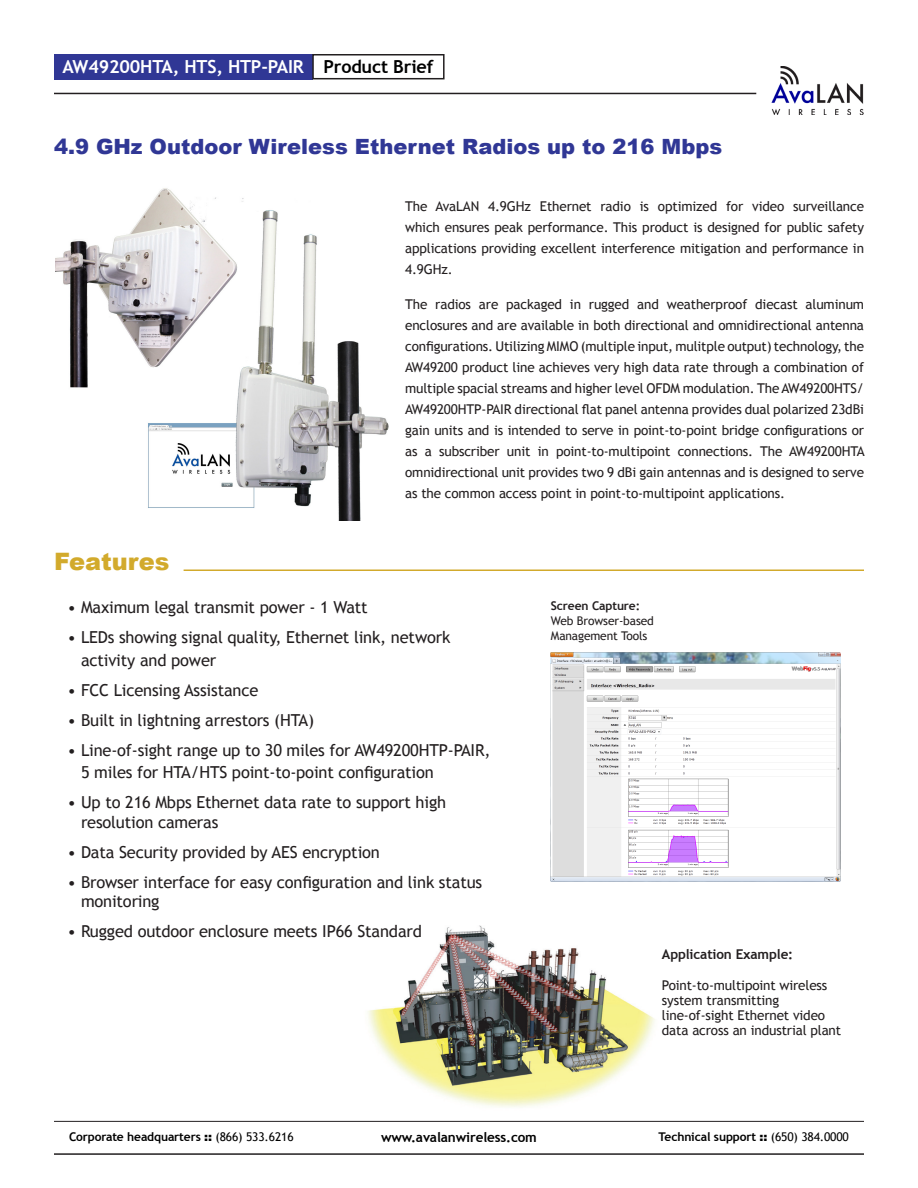
<style>
.page{position:relative;width:918px;height:1188px;background:#fff}
.page>*{position:absolute;margin:0;border:0;box-sizing:border-box;transform-origin:0 0}
.t1{font:900 24px "Arial";color:#d2aa2c}
.t2{font:900 21px "Arial";color:#303795}
.t3{font:700 18px "Trebuchet MS";letter-spacing:-.01em;color:#fff}
.t4{font:700 18px "Trebuchet MS";letter-spacing:-.01em;color:#000}
.t5{font:16.5px/22.5px "Trebuchet MS";letter-spacing:-.01em;color:#231f20}
.Justified_w_gap{font:13.5px/21px "Trebuchet MS";letter-spacing:-.01em;color:#231f20}
.t6{font:700 13.5px "Trebuchet MS";letter-spacing:-.01em;color:#000}
.t7{font:700 13.5px "Trebuchet MS";letter-spacing:-.01em;color:#231f20}
.t8{font:700 12px "Trebuchet MS";letter-spacing:-.01em;color:#000}
.t9{font:12px/15px "Trebuchet MS";letter-spacing:-.01em;color:#231f20}
.s1{font-weight:700}
.s2{font-family:"Arial";font-weight:900}
.s3{font-weight:400}
</style>
<div class="page">
<img style="left:367px;top:925px;width:288px;height:182px">
<img style="left:771px;top:66px;width:93px;height:49px">
<hr style="left:54px;top:93px;width:702px;height:1px;background:#231f20">
<hr style="left:184px;top:570px;width:680px;height:1px;background:#d2aa2c">
<hr style="left:54px;top:1121px;width:810px;height:1px;background:#231f20">
<hr style="left:54px;top:1153px;width:810px;height:2px;background:#231f20">
<div style="left:54px;top:54px;width:258px;height:25px;background:#303795"></div>
<div style="left:312px;top:54px;width:133px;height:25px;border:2px solid #231f20"></div>
<img style="left:55px;top:188px;width:334px;height:333px">
<img style="left:551px;top:653px;width:289px;height:229px">
<p class="t3" style="left:62px;top:56px;width:243px">AW49200HTA, HTS, HTP-PAIR</p>
<p class="t4" style="left:323px;top:56px;width:111px">Product Brief</p>
<p class="t2" style="left:54px;top:132px;width:670px">4.9 GHz Outdoor Wireless Ethernet Radios up to 216 Mbps</p>
<p class="t1" style="left:54px;top:544px;width:117px">Features</p>
<p class="Justified_w_gap" style="left:405px;top:196px;width:460px;text-align:justify">The AvaLAN 4.9GHz Ethernet radio is optimized for video surveillance which ensures peak performance. This product is designed for public safety applications providing excellent interference mitigation and performance in 4.9GHz.</p>
<p class="Justified_w_gap" style="left:405px;top:293px;width:461px;text-align:justify">The radios are packaged in rugged and weatherproof diecast aluminum enclosures and are available in both directional and omnidirectional antenna configurations. Utilizing MIMO (multiple input, mulitple output) technology, the AW49200 product line achieves very high data rate through a combination of multiple spacial streams and higher level OFDM modulation. The AW49200HTS/ AW49200HTP-PAIR directional flat panel antenna provides dual polarized 23dBi gain units and is intended to serve in point-to-point bridge configurations or as a subscriber unit in point-to-multipoint connections. The AW49200HTA omnidirectional unit provides two 9 dBi gain antennas and is designed to serve as the common access point in point-to-multipoint applications.</p>
<p class="t5" style="left:68px;top:596px;width:302px">• Maximum legal transmit power - 1 Watt</p>
<p class="t5" style="left:81px;top:626px;width:371px;text-indent:-14px">• LEDs showing signal quality, Ethernet link, network activity and power</p>
<p class="t5" style="left:68px;top:679px;width:192px">• FCC Licensing Assistance</p>
<p class="t5" style="left:68px;top:709px;width:248px">• Built in lightning arrestors (HTA)</p>
<p class="t5" style="left:81px;top:739px;width:411px;text-indent:-14px">• Line-of-sight range up to 30 miles for AW49200HTP-PAIR,<br>5 miles for HTA/HTS point-to-point configuration</p>
<p class="t5" style="left:81px;top:793px;width:367px;line-height:19.5px;text-indent:-14px">• Up to 216 Mbps Ethernet data rate to support high resolution cameras</p>
<p class="t5" style="left:68px;top:841px;width:314px">• Data Security provided by AES encryption</p>
<p class="t5" style="left:81px;top:872px;width:403px;line-height:19.5px;text-indent:-14px">• Browser interface for easy configuration and link status monitoring</p>
<p class="t5" style="left:68px;top:920px;width:356px">• Rugged outdoor enclosure meets IP66 Standard</p>
<p class="t9" style="left:551px;top:598px;width:104px"><span class="s1">Screen Capture:<br></span>Web Browser-based<br>Management Tools</p>
<p class="t7" style="left:662px;top:946px;width:133px">Application Example:</p>
<p class="Justified_w_gap" style="left:662px;top:978px;width:167px;line-height:15px">Point-to-multipoint wireless system transmitting</p>
<p class="Justified_w_gap" style="left:662px;top:1008px;width:181px;line-height:15px">line-of-sight Ethernet video data across an industrial plant</p>
<p class="t8" style="left:69px;top:1129px;width:226px">Corporate headquarters <span class="s2">::</span> <span class="s3">(866) 533.6216</span></p>
<p class="t6" style="left:381px;top:1128px;width:157px">www.avalanwireless.com</p>
<p class="t8" style="left:659px;top:1129px;width:192px">Technical support <span class="s2">::</span> <span class="s3">(650) 384.0000</span></p>
</div>
